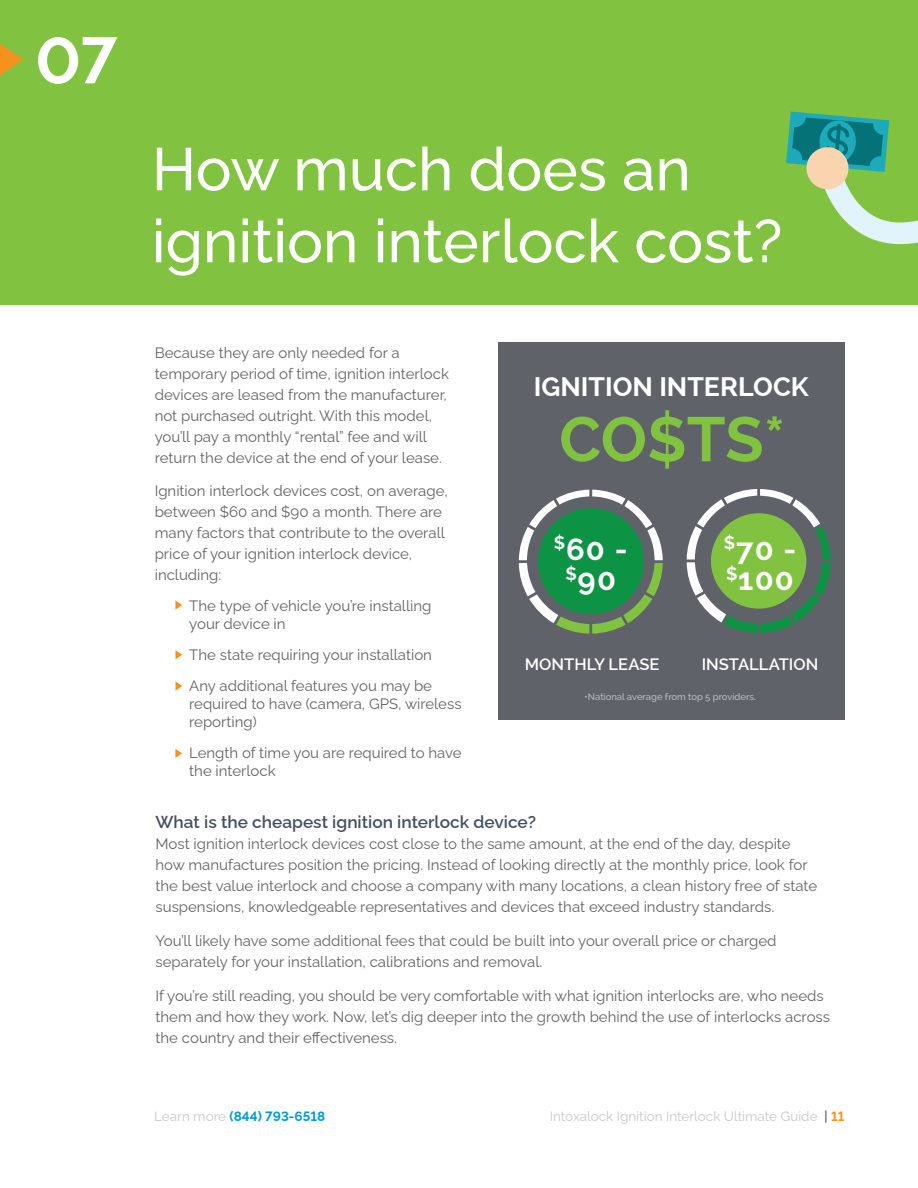
<style>
.page{position:relative;width:918px;height:1188px;background:#fff}
.page>*{position:absolute;margin:0;border:0;box-sizing:border-box;transform-origin:0 0}
.t1{font:700 65.25px "Raleway";color:#fff}
.t2{font:700 62.7px "Raleway";color:#81c340}
.heading1{font:500 60px/72px "Raleway";color:#fff}
.t3{font:700 30.9px/30.9px "Raleway";letter-spacing:.04em;color:#fff;text-align:center}
.t4{font:700 26.7px "Raleway";color:#fff}
.Subhead{font:600 17.25px "Raleway";color:#45505f}
.t5{font:600 16.5px "Raleway";color:#fff}
.body_copy{font:15px/21px "Raleway";color:#636366}
.bullets{font:15px/18px "Raleway";color:#636366}
.t6{font:13.5px "Raleway";color:#c8c9c9}
.t7{font:700 13.5px "Raleway";color:#069ad9}
.t8{font:500 9.45px "Raleway";color:#bcbdc0}
.s1{font-weight:400;color:#c8c9c9}
.s2{color:#231f20}
.s3{font-weight:700;color:#f6911e}
</style>
<div class="page">
<div style="left:0;top:0;width:918px;height:305px;background:#81c340"></div>
<svg style="left:0;top:44px;width:23px;height:31px"></svg>
<div style="left:498px;top:342px;width:347px;height:378px;background:#5f6369"></div>
<svg style="left:519px;top:490px;width:144px;height:144px"></svg>
<div style="left:527px;top:496px;width:128px;height:128px;background:#5f6369;border-radius:50%"></div>
<div style="left:538px;top:508px;width:106px;height:106px;background:#0d9344;border-radius:50%"></div>
<svg style="left:687px;top:489px;width:144px;height:144px"></svg>
<div style="left:695px;top:496px;width:127px;height:127px;background:#5f6369;border-radius:50%"></div>
<div style="left:711px;top:513px;width:95px;height:96px;background:#81c340;border-radius:50%"></div>
<svg style="left:175px;top:600px;width:7px;height:10px"></svg>
<svg style="left:176px;top:650px;width:6px;height:9px"></svg>
<svg style="left:176px;top:682px;width:6px;height:9px"></svg>
<svg style="left:175px;top:749px;width:7px;height:9px"></svg>
<svg style="left:786px;top:112px;width:132px;height:133px"></svg>
<p class="t1" style="left:35px;top:8px;width:83px">07</p>
<p class="heading1" style="left:152px;top:126px;width:632px">How much does an ignition interlock cost?</p>
<p class="body_copy" style="left:155px;top:340px;width:296px">Because they are only needed for a temporary period of time, ignition interlock devices are leased from the manufacturer, not purchased outright. With this model, you’ll pay a monthly “rental” fee and will return the device at the end of your lease.</p>
<p class="body_copy" style="left:155px;top:479px;width:295px">Ignition interlock devices cost, on average, between $60 and $90 a month. There are many factors that contribute to the overall price of your ignition interlock device, including:</p>
<p class="bullets" style="left:189px;top:595px;width:244px">The type of vehicle you’re installing your device in</p>
<p class="bullets" style="left:189px;top:644px;width:244px">The state requiring your installation</p>
<p class="bullets" style="left:189px;top:675px;width:274px">Any additional features you may be required to have (camera, GPS, wireless reporting)</p>
<p class="bullets" style="left:189px;top:742px;width:274px">Length of time you are required to have the interlock</p>
<p class="t4" style="left:534px;top:371px;width:277px">IGNITION INTERLOCK</p>
<p class="t2" style="left:559px;top:403px;width:228px">CO$TS*</p>
<p class="t3" style="left:554px;top:533px;width:75px"><sup>$</sup>60 - <sup>$</sup>90</p>
<p class="t3" style="left:724px;top:533px;width:74px;text-align:left"><sup>$</sup>70 - <sup>$</sup>100</p>
<p class="t5" style="left:525px;top:655px;width:136px">MONTHLY LEASE</p>
<p class="t5" style="left:702px;top:655px;width:118px">INSTALLATION</p>
<p class="t8" style="left:585px;top:691px;width:173px">•National average from top 5 providers.</p>
<p class="Subhead" style="left:156px;top:809px;width:382px">What is the cheapest ignition interlock device?</p>
<p class="body_copy" style="left:156px;top:832px;width:663px">Most ignition interlock devices cost close to the same amount, at the end of the day, despite how manufactures position the pricing. Instead of looking directly at the monthly price, look for the best value interlock and choose a company with many locations, a clean history free of state suspensions, knowledgeable representatives and devices that exceed industry standards.</p>
<p class="body_copy" style="left:156px;top:929px;width:623px">You’ll likely have some additional fees that could be built into your overall price or charged separately for your installation, calibrations and removal.</p>
<p class="body_copy" style="left:156px;top:984px;width:676px">If you’re still reading, you should be very comfortable with what ignition interlocks are, who needs them and how they work. Now, let’s dig deeper into the growth behind the use of interlocks across the country and their effectiveness.</p>
<p class="t7" style="left:154px;top:1105px;width:172px"><span class="s1">Learn more</span> (844) 793-6518</p>
<p class="t6" style="left:550px;top:1106px;width:296px">Intoxalock Ignition Interlock Ultimate Guide <span class="s2">|</span> <span class="s3">11</span></p>
</div>
